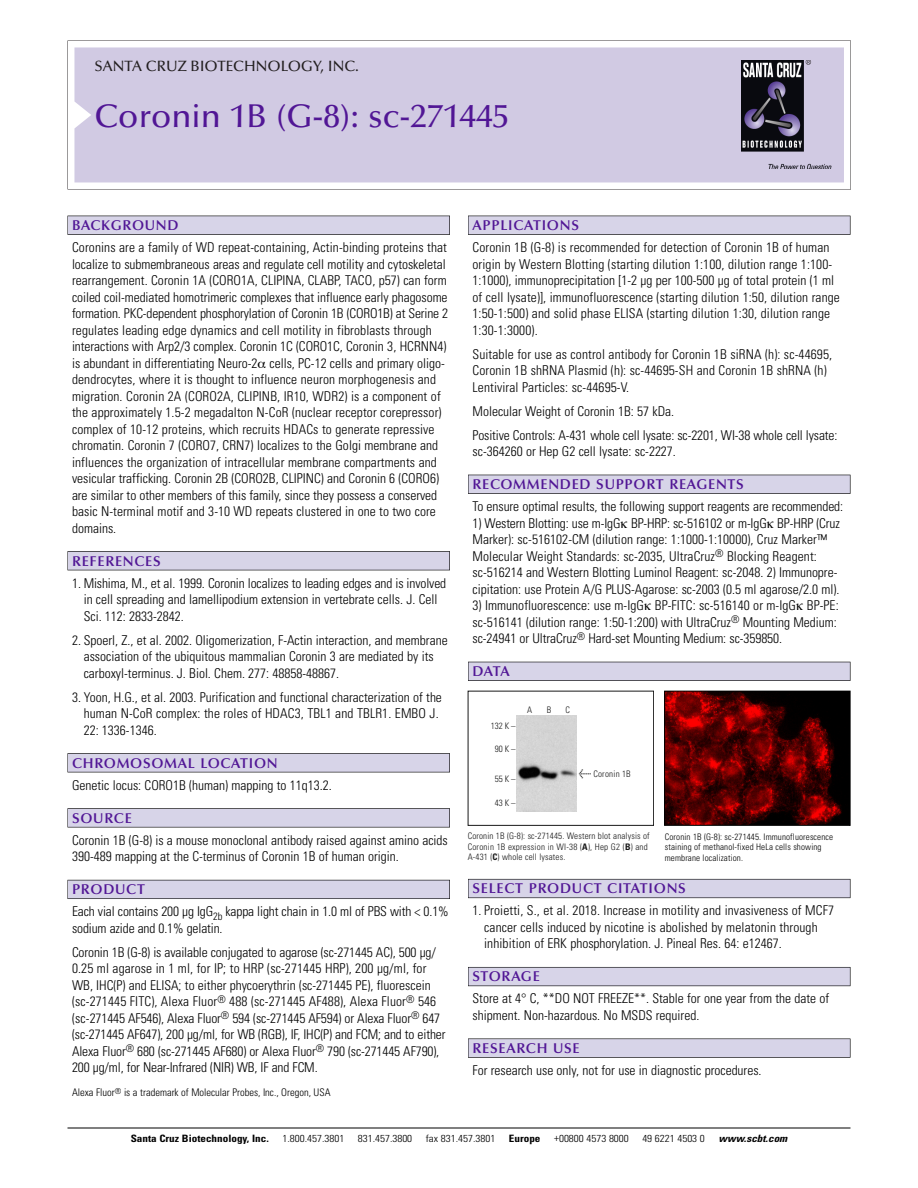
<style>
.page{position:relative;width:918px;height:1188px;background:#fff}
.page>*{position:absolute;margin:0;border:0;box-sizing:border-box;transform-origin:0 0}
.t1{font:500 33px "Optima";color:#511695}
.t2{font:500 15px "Optima";color:#231f20}
.t3{font:600 14.25px "Optima";letter-spacing:.05em;color:#511695}
.t4{font:300 condensed 13.5px/16.5px "Univers";color:#000}
.t5{font:300 condensed 10.5px "Univers";color:#000}
.t6{font:300 condensed 10.2px "Univers";color:#000;scale:1.1 1}
.t7{font:700 condensed 10.2px "Univers";color:#000;scale:1.1 1}
.t8{font:italic 700 condensed 10.2px "Univers";color:#000;scale:1.1 1}
.t9{font:300 condensed 9px/10.5px "Univers";letter-spacing:.015em;color:#191919}
.t10{font:300 condensed 9px/10.5px "Univers";letter-spacing:.015em;color:#000}
.s1{font-family:"Meta Plus";font-weight:400;font-stretch:normal;font-size:10.5px}
.s2{font-weight:700}
</style>
<div class="page">
<svg style="left:74px;top:41px;width:777px;height:148px"></svg>
<div style="left:74px;top:47px;width:770px;height:135px;background:#d1cae3"></div>
<img style="left:741px;top:60px;width:90px;height:108px">
<div style="left:68px;top:216px;width:382px;height:19px;background:#535256"></div>
<div style="left:68px;top:216px;width:381px;height:18px;background:#d7d4e8"></div>
<div style="left:68px;top:551px;width:382px;height:19px;background:#515155"></div>
<div style="left:68px;top:552px;width:381px;height:18px;background:#d7d4e8"></div>
<div style="left:68px;top:753px;width:382px;height:19px;background:#545357"></div>
<div style="left:68px;top:754px;width:381px;height:18px;background:#d7d4e8"></div>
<div style="left:68px;top:808px;width:382px;height:19px;background:#575659"></div>
<div style="left:68px;top:809px;width:381px;height:18px;background:#d7d4e8"></div>
<div style="left:68px;top:880px;width:382px;height:19px;background:#595860"></div>
<div style="left:68px;top:880px;width:381px;height:18px;background:#d7d4e8"></div>
<div style="left:468px;top:216px;width:382px;height:19px;background:#535256"></div>
<div style="left:468px;top:216px;width:382px;height:18px;background:#d7d4e8"></div>
<div style="left:468px;top:475px;width:382px;height:19px;background:#525156"></div>
<div style="left:468px;top:475px;width:382px;height:18px;background:#d7d4e8"></div>
<div style="left:468px;top:662px;width:382px;height:19px;background:#515057"></div>
<div style="left:468px;top:662px;width:382px;height:18px;background:#d7d4e8"></div>
<div style="left:468px;top:879px;width:382px;height:19px;background:#686770"></div>
<div style="left:468px;top:880px;width:382px;height:18px;background:#d7d4e8"></div>
<div style="left:468px;top:967px;width:382px;height:19px;background:#5e5d65"></div>
<div style="left:468px;top:968px;width:382px;height:18px;background:#d7d4e8"></div>
<div style="left:468px;top:1039px;width:382px;height:19px;background:#58575a"></div>
<div style="left:468px;top:1039px;width:382px;height:18px;background:#d7d4e8"></div>
<hr style="left:68px;top:1128px;width:782px;height:1px;background:#000">
<img style="left:666px;top:693px;width:182px;height:131px">
<div style="left:664px;top:691px;width:186px;height:135px;border:1px solid #000"></div>
<div style="left:468px;top:691px;width:186px;height:135px;border:1px solid #191919"></div>
<img style="left:517px;top:716px;width:60px;height:95px">
<p class="t2" style="left:94px;top:60px;width:266px">SANTA CRUZ BIOTECHNOLOGY, INC.</p>
<p class="t1" style="left:94px;top:102px;width:416px">Coronin 1B (G-8): sc-271445</p>
<p class="t3" style="left:72px;top:219px;width:108px">BACKGROUND</p>
<p class="t4" style="left:72px;top:240px;width:378px">Coronins are a family of WD repeat-containing, Actin-binding proteins that localize to submembraneous areas and regulate cell motility and cytoskeletal rearrangement. Coronin 1A (CORO1A, CLIPINA, CLABP, TACO, p57) can form coiled coil-mediated homotrimeric complexes that influence early phagosome formation. PKC-dependent phosphorylation of Coronin 1B (CORO1B) at Serine 2 regulates leading edge dynamics and cell motility in fibroblasts through interactions with Arp2/3 complex. Coronin 1C (CORO1C, Coronin 3, HCRNN4) is abundant in differentiating Neuro-2 cells, PC-12 cells and primary oligo&shy;dendrocytes, where it is thought to influence neuron morphogenesis and migration. Coronin 2A (CORO2A, CLIPINB, IR10, WDR2) is a component of the approximately 1.5-2 megadalton N-CoR (nuclear receptor corepressor) complex of 10-12 proteins, which recruits HDACs to generate repressive chromatin. Coronin 7 (CORO7, CRN7) localizes to the Golgi membrane and influences the organization of intracellular membrane compartments and vesicular trafficking. Coronin 2B (CORO2B, CLIPINC) and Coronin 6 (CORO6) are similar to other members of this family, since they possess a conserved basic N-terminal motif and 3-10 WD repeats clustered in one to two core domains.</p>
<p class="t3" style="left:72px;top:555px;width:90px">REFERENCES</p>
<p class="t4" style="left:84px;top:576px;width:364px;text-indent:-12px">1. Mishima, M., et al. 1999. Coronin localizes to leading edges and is involved in cell spreading and lamellipodium extension in vertebrate cells. J. Cell<br>Sci. 112: 2833-2842.</p>
<p class="t4" style="left:84px;top:633px;width:365px;text-indent:-12px">2. Spoerl, Z., et al. 2002. Oligomerization, F-Actin interaction, and membrane association of the ubiquitous mammalian Coronin 3 are mediated by its carboxyl-terminus. J. Biol. Chem. 277: 48858-48867.</p>
<p class="t4" style="left:84px;top:690px;width:360px;text-indent:-12px">3. Yoon, H.G., et al. 2003. Purification and functional characterization of the human N-CoR complex: the roles of HDAC3, TBL1 and TBLR1. EMBO J.<br>22: 1336-1346.</p>
<p class="t3" style="left:72px;top:757px;width:207px">CHROMOSOMAL LOCATION</p>
<p class="t4" style="left:72px;top:778px;width:261px">Genetic locus: CORO1B (human) mapping to 11q13.2.</p>
<p class="t3" style="left:72px;top:812px;width:61px">SOURCE</p>
<p class="t4" style="left:72px;top:833px;width:377px">Coronin 1B (G-8) is a mouse monoclonal antibody raised against amino acids<br>390-489 mapping at the C-terminus of Coronin 1B of human origin.</p>
<p class="t3" style="left:72px;top:883px;width:74px">PRODUCT</p>
<p class="t4" style="left:72px;top:905px;width:378px">Each vial contains 200 µg IgG<sub>2b</sub> kappa light chain in 1.0 ml of PBS with &lt; 0.1% sodium azide and 0.1% gelatin.</p>
<p class="t4" style="left:72px;top:945px;width:375px">Coronin 1B (G-8) is available conjugated to agarose (sc-271445 AC), 500 µg/ 0.25 ml agarose in 1 ml, for IP; to HRP (sc-271445 HRP), 200 µg/ml, for WB, IHC(P) and ELISA; to either phycoerythrin (sc-271445 PE), fluorescein (sc-271445 FITC), Alexa Fluor<sup>®</sup> 488 (sc-271445 AF488), Alexa Fluor<sup>®</sup> 546 (sc-271445 AF546), Alexa Fluor<sup>®</sup> 594 (sc-271445 AF594) or Alexa Fluor<sup>®</sup> 647 (sc-271445 AF647), 200 µg/ml, for WB (RGB), IF, IHC(P) and FCM; and to either Alexa Fluor<sup>®</sup> 680 (sc-271445 AF680) or Alexa Fluor<sup>®</sup> 790 (sc-271445 AF790), 200 µg/ml, for Near-Infrared (NIR) WB, IF and FCM.</p>
<p class="t5" style="left:72px;top:1089px;width:260px">Alexa Fluor<sup>®</sup> is a trademark of Molecular Probes, Inc., Oregon, USA</p>
<p class="t3" style="left:473px;top:219px;width:108px">APPLICATIONS</p>
<p class="t4" style="left:473px;top:240px;width:369px">Coronin 1B (G-8) is recommended for detection of Coronin 1B of human origin by Western Blotting (starting dilution 1:100, dilution range 1:100- 1:1000), immunoprecipitation [1-2 µg per 100-500 µg of total protein (1 ml of cell lysate)], immunofluorescence (starting dilution 1:50, dilution range 1:50-1:500) and solid phase ELISA (starting dilution 1:30, dilution range 1:30-1:3000).</p>
<p class="t4" style="left:473px;top:347px;width:361px">Suitable for use as control antibody for Coronin 1B siRNA (h): sc-44695,<br>Coronin 1B shRNA Plasmid (h): sc-44695-SH and Coronin 1B shRNA (h)<br>Lentiviral Particles: sc-44695-V.</p>
<p class="t4" style="left:473px;top:404px;width:203px">Molecular Weight of Coronin 1B: 57 kDa.</p>
<p class="t4" style="left:473px;top:428px;width:366px">Positive Controls: A-431 whole cell lysate: sc-2201, WI-38 whole cell lysate: sc-364260 or Hep G2 cell lysate: sc-2227.</p>
<p class="t3" style="left:473px;top:478px;width:273px">RECOMMENDED SUPPORT REAGENTS</p>
<p class="t4" style="left:473px;top:499px;width:372px">To ensure optimal results, the following support reagents are recommended:</p>
<p class="t4" style="left:473px;top:516px;width:369px">1) Western Blotting: use m-IgG BP-HRP: sc-516102 or m-IgG BP-HRP (Cruz Marker): sc-516102-CM (dilution range: 1:1000-1:10000), Cruz Marker™ Molecular Weight Standards: sc-2035, UltraCruz<sup>®</sup> Blocking Reagent: sc-516214 and Western Blotting Luminol Reagent: sc-2048. 2) Immunopre&shy;cipitation: use Protein A/G PLUS-Agarose: sc-2003 (0.5 ml agarose/2.0 ml).</p>
<p class="t4" style="left:473px;top:598px;width:368px">3) Immunofluorescence: use m-IgG BP-FITC: sc-516140 or m-IgG BP-PE: sc-516141 (dilution range: 1:50-1:200) with UltraCruz<sup>®</sup> Mounting Medium: sc-24941 or UltraCruz<sup>®</sup> Hard-set Mounting Medium: sc-359850.</p>
<p class="t3" style="left:473px;top:665px;width:39px">DATA</p>
<p class="t9" style="left:491px;top:721px;width:26px">132 K –</p>
<p class="t9" style="left:495px;top:744px;width:22px">90K–</p>
<p class="t9" style="left:495px;top:775px;width:22px">55K–</p>
<p class="t9" style="left:495px;top:799px;width:22px">43K–</p>
<p class="t9" style="left:527px;top:705px;width:7px">A</p>
<p class="t9" style="left:547px;top:705px;width:6px">B</p>
<p class="t9" style="left:565px;top:705px;width:6px">C</p>
<p class="t9" style="left:579px;top:770px;width:54px"><span class="s1">&lt;</span> Coronin 1B</p>
<p class="t9" style="left:468px;top:832px;width:184px">Coronin 1B (G-8): sc-271445. Western blot analysis of<br>Coronin 1B expression in WI-38 (<span class="s2">A</span>), Hep G2 (<span class="s2">B</span>) and<br>A-431 (<span class="s2">C</span>) whole cell lysates.</p>
<p class="t10" style="left:665px;top:832px;width:170px">Coronin 1B (G-8): sc-271445. Immunofluorescence staining of methanol-fixed HeLa cells showing membrane localization.</p>
<p class="t3" style="left:473px;top:883px;width:215px">SELECT PRODUCT CITATIONS</p>
<p class="t4" style="left:484px;top:904px;width:351px;text-indent:-12px">1. Proietti, S., et al. 2018. Increase in motility and invasiveness of MCF7 cancer cells induced by nicotine is abolished by melatonin through inhibition of ERK phosphorylation. J. Pineal Res. 64: e12467.</p>
<p class="t3" style="left:473px;top:971px;width:69px">STORAGE</p>
<p class="t4" style="left:473px;top:992px;width:358px">Store at 4° C, **DO NOT FREEZE**. Stable for one year from the date of shipment. Non-hazardous. No MSDS required.</p>
<p class="t3" style="left:473px;top:1042px;width:109px">RESEARCH USE</p>
<p class="t4" style="left:473px;top:1063px;width:291px">For research use only, not for use in diagnostic procedures.</p>
<p class="t7" style="left:131px;top:1135px;width:127px">Santa Cruz Biotechnology, Inc.</p>
<p class="t6" style="left:282px;top:1135px;width:58px">1.800.457.3801</p>
<p class="t6" style="left:358px;top:1135px;width:51px">831.457.3800</p>
<p class="t6" style="left:426px;top:1135px;width:65px">fax 831.457.3801</p>
<p class="t7" style="left:509px;top:1135px;width:30px">Europe</p>
<p class="t6" style="left:554px;top:1135px;width:69px">+00800 4573 8000</p>
<p class="t6" style="left:642px;top:1135px;width:58px">49 6221 4503 0</p>
<p class="t8" style="left:719px;top:1135px;width:66px">www.scbt.com</p>
</div>
